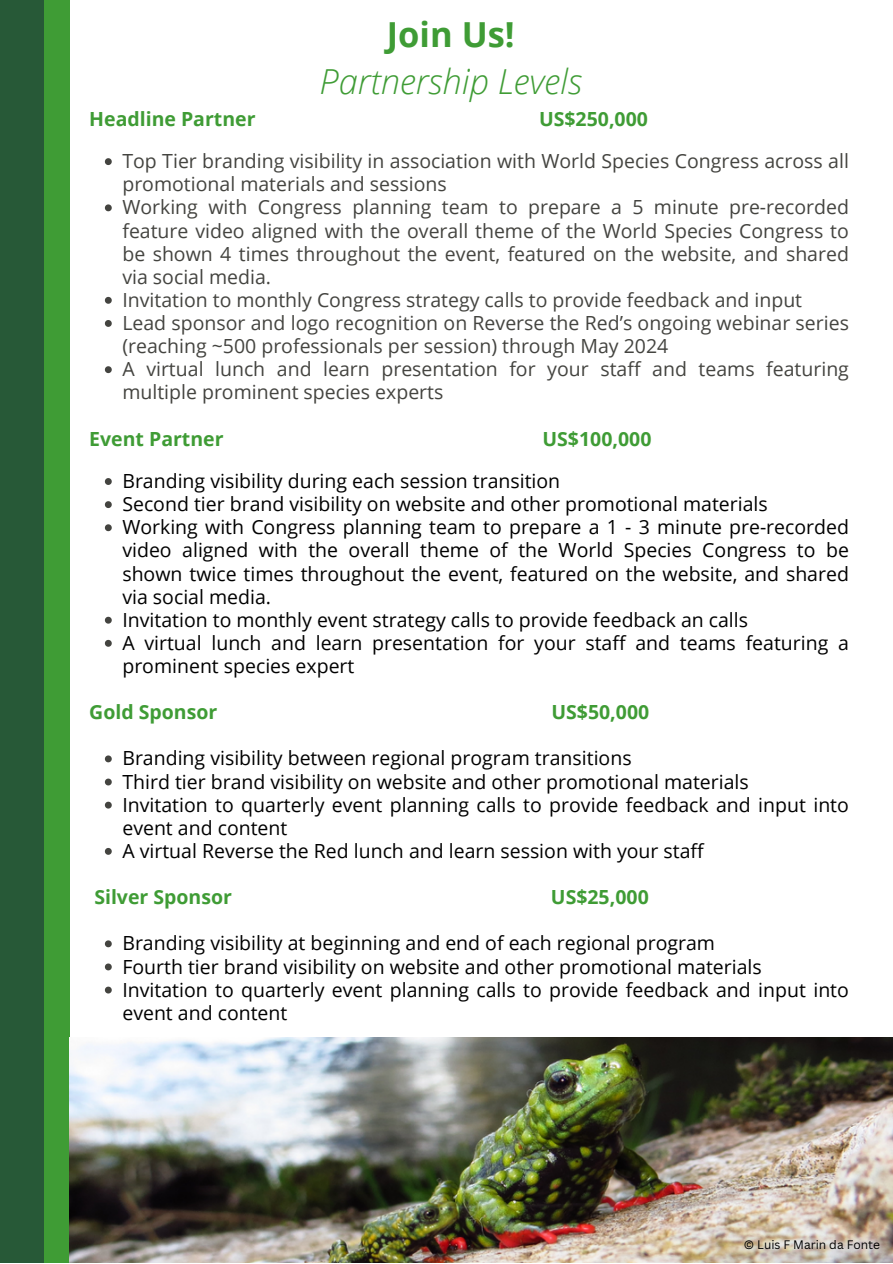
<style>
.page{position:relative;width:893px;height:1264px;background:#fff}
.page>*{position:absolute;margin:0;border:0;box-sizing:border-box;transform-origin:0 0}
.t1{font:italic 300 34.5px "Open Sans";color:#3f9c35}
.t2{font:700 34.5px "Open Sans";color:#3f9c35}
.t3{font:19.5px/23.1px "Open Sans";color:#000}
.t4{font:19.5px/23.1px "Open Sans";color:#444440}
.t5{font:700 19.5px "Open Sans";color:#3f9c35}
.t6{font:12px "Canva Sans";color:#000}
</style>
<div class="page">
<svg style="left:105px;top:158px;width:7px;height:7px"></svg>
<svg style="left:105px;top:204px;width:7px;height:7px"></svg>
<svg style="left:105px;top:297px;width:7px;height:7px"></svg>
<svg style="left:105px;top:320px;width:7px;height:7px"></svg>
<svg style="left:105px;top:366px;width:7px;height:7px"></svg>
<svg style="left:105px;top:478px;width:7px;height:7px"></svg>
<svg style="left:105px;top:501px;width:7px;height:7px"></svg>
<svg style="left:105px;top:524px;width:7px;height:7px"></svg>
<svg style="left:105px;top:616px;width:7px;height:7px"></svg>
<svg style="left:105px;top:640px;width:7px;height:6px"></svg>
<svg style="left:105px;top:755px;width:7px;height:7px"></svg>
<svg style="left:105px;top:778px;width:7px;height:7px"></svg>
<svg style="left:105px;top:801px;width:7px;height:7px"></svg>
<svg style="left:105px;top:848px;width:7px;height:6px"></svg>
<svg style="left:105px;top:940px;width:7px;height:7px"></svg>
<svg style="left:105px;top:963px;width:7px;height:7px"></svg>
<svg style="left:105px;top:986px;width:7px;height:7px"></svg>
<div style="left:0;top:0;width:44px;height:1262px;background:#275937"></div>
<div style="left:44px;top:0;width:26px;height:1262px;background:#3f9c35"></div>
<img style="left:70px;top:1037px;width:822px;height:225px">
<p class="t2" style="left:387px;top:10px;width:129px">Join Us!</p>
<p class="t1" style="left:319px;top:57px;width:264px">Partnership Levels</p>
<p class="t5" style="left:89px;top:105px;width:168px">Headline Partner</p>
<p class="t5" style="left:539px;top:105px;width:110px">US$250,000</p>
<p class="t4" style="left:122px;top:149px;width:728px">Top Tier branding visibility in association with World Species Congress across all promotional materials and sessions</p>
<p class="t4" style="left:122px;top:195px;width:728px;text-align:justify">Working with Congress planning team to prepare a 5 minute pre-recorded feature video aligned with the overall theme of the World Species Congress to be shown 4 times throughout the event, featured on the website, and shared via social media.</p>
<p class="t4" style="left:122px;top:288px;width:681px">Invitation to monthly Congress strategy calls to provide feedback and input</p>
<p class="t4" style="left:122px;top:311px;width:728px">Lead sponsor and logo recognition on Reverse the Red’s ongoing webinar series (reaching ~500 professionals per session) through May 2024</p>
<p class="t4" style="left:122px;top:357px;width:728px">A virtual lunch and learn presentation for your staff and teams featuring multiple prominent species experts</p>
<p class="t5" style="left:89px;top:425px;width:136px">Event Partner</p>
<p class="t5" style="left:542px;top:425px;width:110px">US$100,000</p>
<p class="t3" style="left:122px;top:469px;width:439px">Branding visibility during each session transition</p>
<p class="t3" style="left:122px;top:492px;width:647px">Second tier brand visibility on website and other promotional materials</p>
<p class="t3" style="left:122px;top:515px;width:728px;text-align:justify">Working with Congress planning team to prepare a 1 - 3 minute pre-recorded video aligned with the overall theme of the World Species Congress to be shown twice times throughout the event, featured on the website, and shared via social media.</p>
<p class="t3" style="left:122px;top:607px;width:627px">Invitation to monthly event strategy calls to provide feedback an calls</p>
<p class="t3" style="left:122px;top:630px;width:728px">A virtual lunch and learn presentation for your staff and teams featuring a prominent species expert</p>
<p class="t5" style="left:89px;top:698px;width:129px">Gold Sponsor</p>
<p class="t5" style="left:551px;top:698px;width:99px">US$50,000</p>
<p class="t3" style="left:122px;top:746px;width:510px">Branding visibility between regional program transitions</p>
<p class="t3" style="left:122px;top:769px;width:628px">Third tier brand visibility on website and other promotional materials</p>
<p class="t3" style="left:122px;top:792px;width:728px">Invitation to quarterly event planning calls to provide feedback and input into event and content</p>
<p class="t3" style="left:122px;top:838px;width:583px">A virtual Reverse the Red lunch and learn session with your staff</p>
<p class="t5" style="left:94px;top:883px;width:139px">Silver Sponsor</p>
<p class="t5" style="left:551px;top:883px;width:99px">US$25,000</p>
<p class="t3" style="left:122px;top:931px;width:594px">Branding visibility at beginning and end of each regional program</p>
<p class="t3" style="left:122px;top:954px;width:641px">Fourth tier brand visibility on website and other promotional materials</p>
<p class="t3" style="left:122px;top:977px;width:728px">Invitation to quarterly event planning calls to provide feedback and input into event and content</p>
<p class="t6" style="left:744px;top:1236px;width:138px">© Luis F Marin da Fonte</p>
</div>
